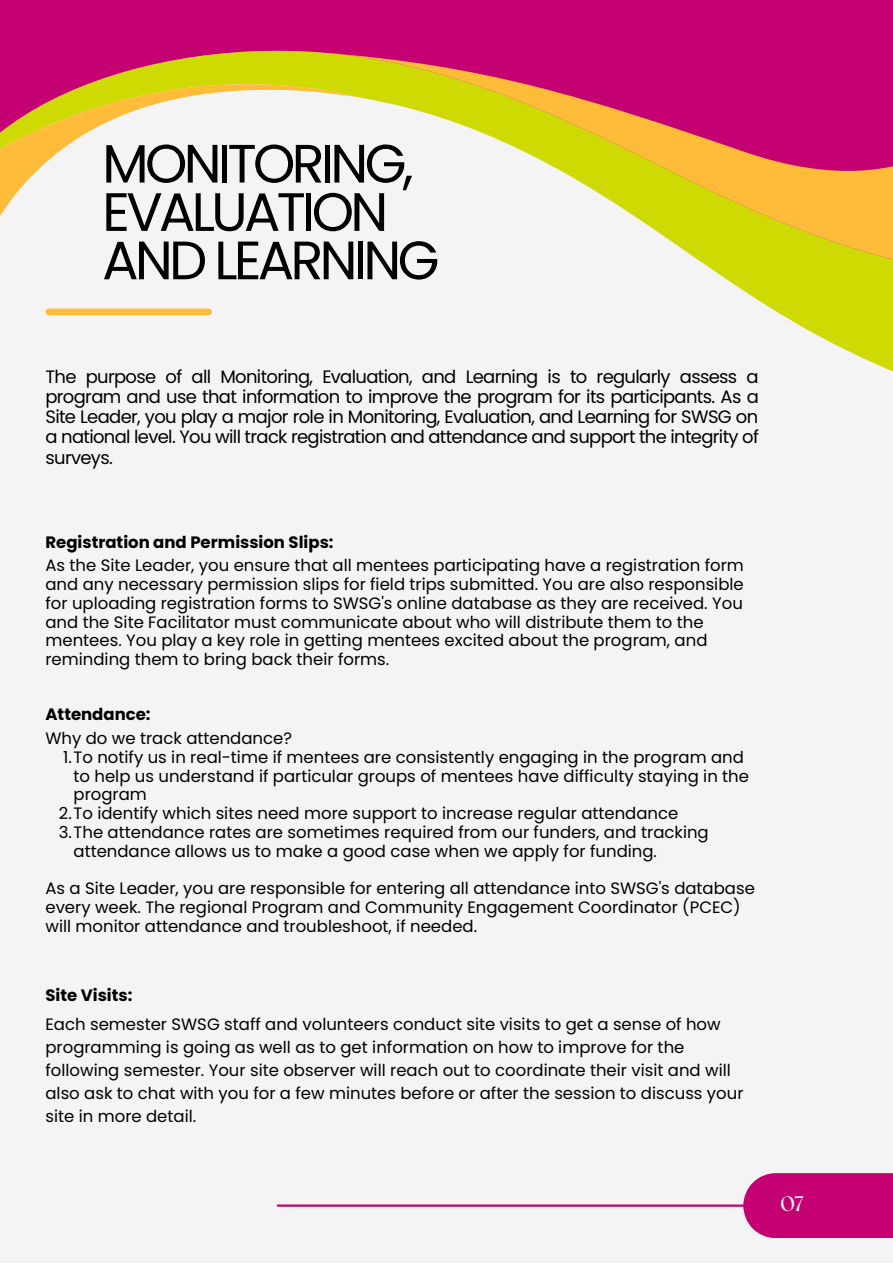
<style>
.page{position:relative;width:893px;height:1264px;background:#fff}
.page>*{position:absolute;margin:0;border:0;box-sizing:border-box;transform-origin:0 0}
.t1{font:54px "Poppins";letter-spacing:-.07em;color:#000}
.t2{font:700 21px "The Seasons";color:#fff}
.t3{font:18px/20.2px "Poppins";letter-spacing:-.035em;color:#000;text-align:justify}
.t4{font:16.5px/18.8px "Poppins";color:#000}
.t5{font:700 16.5px "Poppins";color:#000}
</style>
<div class="page">
<div style="left:0;top:0;width:892px;height:1262px;background:#f4f4f4"></div>
<svg style="left:45px;top:268px;width:847px;height:103px"></svg>
<div style="left:0;top:0;width:892px;height:53px;background:#c50072"></div>
<svg style="left:0;top:41px;width:363px;height:268px"></svg>
<svg style="left:323px;top:53px;width:569px;height:215px"></svg>
<div style="left:743px;top:1173px;width:149px;height:64px;background:#c50072"></div>
<div style="left:49px;top:308px;width:159px;height:7px;background:#ffbc39"></div>
<hr style="left:278px;top:1204px;width:479px;height:2px;background:#c50072">
<p class="t1" style="left:102px;top:126px;width:313px">MONITORING,</p>
<p class="t1" style="left:102px;top:174px;width:287px">EVALUATION</p>
<p class="t1" style="left:102px;top:222px;width:339px">AND LEARNING</p>
<p class="t3" style="left:45px;top:366px;width:715px">The purpose of all Monitoring, Evaluation, and Learning is to regularly assess a program and use that information to improve the program for its participants. As a Site Leader, you play a major role in Monitoring, Evaluation, and Learning for SWSG on a national level. You will track registration and attendance and support the integrity of surveys.</p>
<p class="t5" style="left:45px;top:530px;width:289px">Registration and Permission Slips:</p>
<p class="t4" style="left:45px;top:556px;width:700px">As the Site Leader, you ensure that all mentees participating have a registration form and any necessary permission slips for field trips submitted. You are also responsible for uploading registration forms to SWSG's online database as they are received. You and the Site Facilitator must communicate about who will distribute them to the mentees. You play a key role in getting mentees excited about the program, and reminding them to bring back their forms.</p>
<p class="t5" style="left:45px;top:703px;width:107px">Attendance:</p>
<p class="t4" style="left:45px;top:729px;width:248px">Why do we track attendance?</p>
<p class="t4" style="left:73px;top:747px;width:677px;text-indent:-10px">1.To notify us in real-time if mentees are consistently engaging in the program and to help us understand if particular groups of mentees have difficulty staying in the program</p>
<p class="t4" style="left:59px;top:804px;width:621px">2.To identify which sites need more support to increase regular attendance</p>
<p class="t4" style="left:73px;top:822px;width:636px;text-indent:-15px">3.The attendance rates are sometimes required from our funders, and tracking attendance allows us to make a good case when we apply for funding.</p>
<p class="t4" style="left:45px;top:878px;width:711px">As a Site Leader, you are responsible for entering all attendance into SWSG's database every week. The regional Program and Community Engagement Coordinator (PCEC) will monitor attendance and troubleshoot, if needed.</p>
<p class="t5" style="left:45px;top:984px;width:88px">Site Visits:</p>
<p class="t4" style="left:45px;top:1013px;width:699px;line-height:22.8px">Each semester SWSG staff and volunteers conduct site visits to get a sense of how programming is going as well as to get information on how to improve for the following semester. Your site observer will reach out to coordinate their visit and will also ask to chat with you for a few minutes before or after the session to discuss your site in more detail.</p>
<p class="t2" style="left:780px;top:1194px;width:25px">07</p>
</div>
